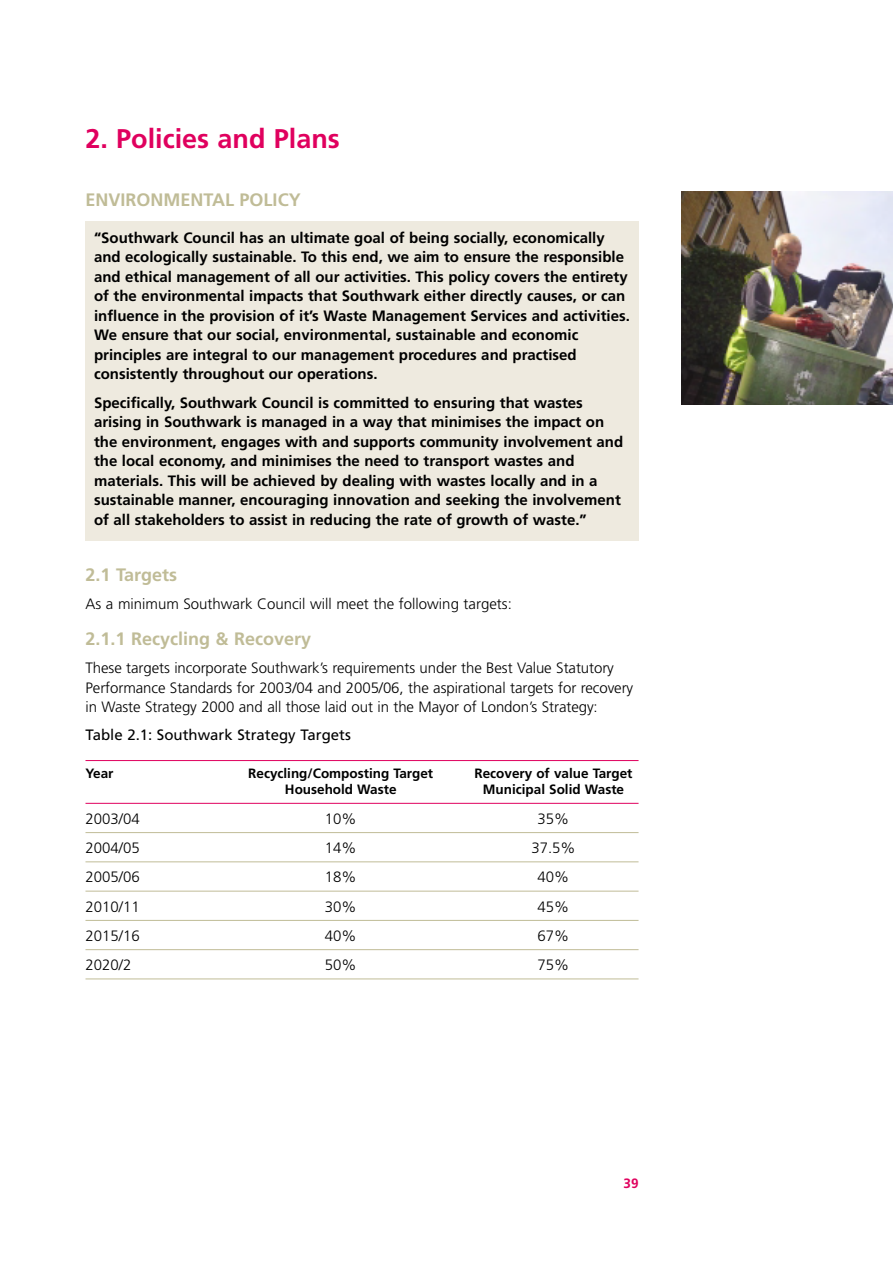
<style>
.page{position:relative;width:893px;height:1262px;background:#fff}
.page>*{position:absolute;margin:0;border:0;box-sizing:border-box;transform-origin:0 0}
.t1{font:700 27px "Frutiger";color:#e0005e}
.t2{font:700 18px "Frutiger";color:#c0bc97}
.t3{font:700 15px "Frutiger";color:#000}
.t4{font:300 15px/19.5px "Frutiger";letter-spacing:-.005em;color:#000}
.t5{font:15px "Frutiger";color:#000}
.t6{font:700 13.5px "Frutiger";color:#000}
.t7{font:700 13.5px "Frutiger";color:#e0005e}
</style>
<div class="page">
<div style="left:85px;top:221px;width:553px;height:319px;background:#eeeadf"></div>
<hr style="left:85px;top:760px;width:553px;height:1px;background:#e0005e">
<hr style="left:85px;top:803px;width:553px;height:1px;background:#e0005e">
<hr style="left:85px;top:832px;width:553px;height:1px;background:#c0bc97">
<hr style="left:85px;top:861px;width:553px;height:1px;background:#c0bc97">
<hr style="left:85px;top:890px;width:553px;height:1px;background:#c0bc97">
<hr style="left:85px;top:920px;width:553px;height:1px;background:#c0bc97">
<hr style="left:85px;top:949px;width:553px;height:1px;background:#c0bc97">
<hr style="left:85px;top:978px;width:553px;height:1px;background:#c0bc97">
<img style="left:681px;top:191px;width:211px;height:213px">
<h2 class="t1" style="left:85px;top:128px;width:256px">2. Policies and Plans</h2>
<h4 class="t2" style="left:85px;top:193px;width:217px">ENVIRONMENTAL POLICY</h4>
<h5 class="t3" style="left:94px;top:232px;width:512px">“Southwark Council has an ultimate goal of being socially, economically</h5>
<p class="t3" style="left:94px;top:251px;width:531px">and ecologically sustainable. To this end, we aim to ensure the responsible</p>
<p class="t3" style="left:94px;top:271px;width:535px">and ethical management of all our activities. This policy covers the entirety</p>
<p class="t3" style="left:94px;top:290px;width:533px">of the environmental impacts that Southwark either directly causes, or can</p>
<p class="t3" style="left:94px;top:310px;width:537px">influence in the provision of it’s Waste Management Services and activities.</p>
<p class="t3" style="left:94px;top:329px;width:486px">We ensure that our social, environmental, sustainable and economic</p>
<p class="t3" style="left:94px;top:349px;width:484px">principles are integral to our management procedures and practised</p>
<p class="t3" style="left:94px;top:368px;width:285px">consistently throughout our operations.</p>
<h5 class="t3" style="left:94px;top:396px;width:490px">Specifically, Southwark Council is committed to ensuring that wastes</h5>
<p class="t3" style="left:94px;top:416px;width:512px">arising in Southwark is managed in a way that minimises the impact on</p>
<p class="t3" style="left:94px;top:435px;width:530px">the environment, engages with and supports community involvement and</p>
<p class="t3" style="left:94px;top:455px;width:482px">the local economy, and minimises the need to transport wastes and</p>
<p class="t3" style="left:94px;top:474px;width:505px">materials. This will be achieved by dealing with wastes locally and in a</p>
<p class="t3" style="left:94px;top:494px;width:528px">sustainable manner, encouraging innovation and seeking the involvement</p>
<p class="t3" style="left:94px;top:513px;width:494px">of all stakeholders to assist in reducing the rate of growth of waste.”</p>
<h4 class="t2" style="left:85px;top:567px;width:93px">2.1 Targets</h4>
<p class="t4" style="left:85px;top:595px;width:428px">As a minimum Southwark Council will meet the following targets:</p>
<h4 class="t2" style="left:85px;top:631px;width:227px">2.1.1 Recycling &amp; Recovery</h4>
<p class="t4" style="left:85px;top:659px;width:549px">These targets incorporate Southwark’s requirements under the Best Value Statutory<br>Performance Standards for 2003/04 and 2005/06, the aspirational targets for recovery in Waste Strategy 2000 and all those laid out in the Mayor of London’s Strategy:</p>
<p class="t5" style="left:85px;top:729px;width:267px">Table 2.1: Southwark Strategy Targets</p>
<p class="t6" style="left:85px;top:768px;width:30px">Year</p>
<p class="t6" style="left:248px;top:768px;width:186px">Recycling/Composting Target</p>
<p class="t6" style="left:474px;top:768px;width:159px">Recovery of value Target</p>
<p class="t6" style="left:285px;top:784px;width:113px">Household Waste</p>
<p class="t6" style="left:483px;top:784px;width:143px">Municipal Solid Waste</p>
<p class="t4" style="left:85px;top:810px;width:56px">2003/04</p>
<p class="t4" style="left:325px;top:810px;width:33px">10%</p>
<p class="t4" style="left:537px;top:810px;width:33px">35%</p>
<p class="t4" style="left:85px;top:839px;width:56px">2004/05</p>
<p class="t4" style="left:325px;top:839px;width:33px">14%</p>
<p class="t4" style="left:531px;top:839px;width:46px">37.5%</p>
<p class="t4" style="left:85px;top:868px;width:56px">2005/06</p>
<p class="t4" style="left:325px;top:868px;width:33px">18%</p>
<p class="t4" style="left:537px;top:868px;width:33px">40%</p>
<p class="t4" style="left:85px;top:897px;width:56px">2010/11</p>
<p class="t4" style="left:325px;top:897px;width:33px">30%</p>
<p class="t4" style="left:537px;top:897px;width:33px">45%</p>
<p class="t4" style="left:85px;top:927px;width:56px">2015/16</p>
<p class="t4" style="left:325px;top:927px;width:33px">40%</p>
<p class="t4" style="left:537px;top:927px;width:33px">67%</p>
<p class="t4" style="left:85px;top:956px;width:47px">2020/2</p>
<p class="t4" style="left:325px;top:956px;width:33px">50%</p>
<p class="t4" style="left:537px;top:956px;width:33px">75%</p>
<p class="t7" style="left:623px;top:1178px;width:17px">39</p>
</div>
